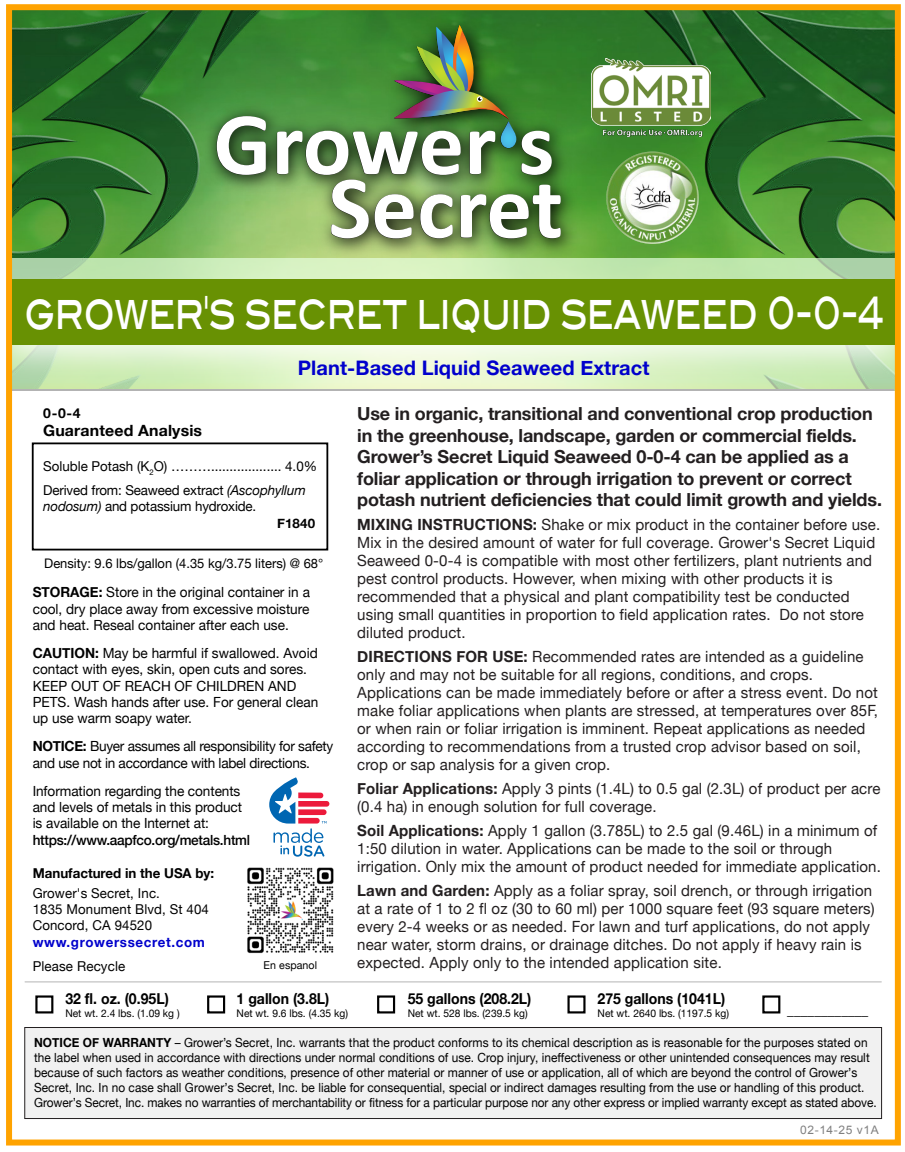
<style>
.page{position:relative;width:905px;height:1152px;background:#fff}
.page>*{position:absolute;margin:0;border:0;box-sizing:border-box;transform-origin:0 0}
.t1{font:500 47.2px "Blair ITC";letter-spacing:-.01em;color:#fff;scale:.69 1}
.t2{font:700 20px "Helvetica Neue";letter-spacing:.005em;color:#00c}
.t3{font:700 18px/21.6px "Helvetica Neue";letter-spacing:-.01em;color:#231f20}
.t4{font:700 15.8px "Helvetica Neue";color:#000;scale:.86 1}
.t5{font:700 15.6px "Helvetica Neue";letter-spacing:.01em;color:#000}
.t6{font:15.4px/18px "Helvetica Neue";letter-spacing:.01em;color:#231f20}
.t7{font:700 15px "Helvetica Neue";color:#000;scale:.93 1}
.t8{font:14px/16.4px "Helvetica Neue";color:#000;text-align:justify}
.t9{font:14px/16.4px "Helvetica Neue";letter-spacing:-.02em;color:#000}
.t10{font:500 14px "Helvetica Neue";letter-spacing:-.02em;color:#000}
.t11{font:13.6px/16.4px "Helvetica Neue";color:#000}
.t12{font:700 13.6px "Helvetica Neue";color:#000}
.t13{font:700 13.6px "Helvetica Neue";letter-spacing:.05em;color:#00c}
.t14{font:13.2px "Helvetica Neue";color:#000}
.t15{font:700 13px "Helvetica Neue";letter-spacing:.01em;color:#000}
.t16{font:12.6px/15.2px "Helvetica Neue";letter-spacing:.005em;color:#000;scale:.94 1}
.t17{font:11.8px "Arial";letter-spacing:.05em;color:#808080}
.t18{font:10.8px "Helvetica Neue";letter-spacing:.01em;color:#000}
.t19{font:10.6px "Helvetica Neue";color:#000}
.s1{font-size:44.8px}
.s2{font-weight:700}
.s3{font-style:italic}
</style>
<div class="page">
<img style="left:13px;top:11px;width:880px;height:248px">
<img style="left:198px;top:11px;width:387px;height:252px">
<svg style="left:216px;top:116px;width:50px;height:59px"></svg>
<img style="left:277px;top:25px;width:283px;height:214px">
<img style="left:13px;top:263px;width:888px;height:131px">
<div style="left:24px;top:1027px;width:857px;height:92px;background:#f1f1f1;border:1px solid #231f20"></div>
<hr style="left:25px;top:981px;width:856px;height:1px;background:#ccc">
<div style="left:6px;top:4px;width:894px;height:1142px;border:6px solid #ffa300"></div>
<img style="left:247px;top:867px;width:87px;height:87px">
<div style="left:12px;top:280px;width:882px;height:65px;background:#689103"></div>
<div style="left:32px;top:442px;width:296px;height:108px;border:2px solid #000"></div>
<svg style="left:269px;top:777px;width:60px;height:80px"></svg>
<div style="left:567px;top:995px;width:18px;height:18px;border:2px solid #000"></div>
<div style="left:762px;top:995px;width:18px;height:18px;border:2px solid #000"></div>
<div style="left:35px;top:995px;width:18px;height:18px;border:2px solid #000"></div>
<div style="left:377px;top:995px;width:18px;height:18px;border:2px solid #000"></div>
<div style="left:207px;top:995px;width:18px;height:18px;border:2px solid #000"></div>
<img style="left:606px;top:152px;width:92px;height:92px;border-radius:46px">
<img style="left:591px;top:58px;width:119px;height:79px">
<h1 class="t1" style="left:24px;top:284px;width:1246px">GROWER'S SECRET LIQUID SEAWEED <span class="s1">0-0-4</span></h1>
<p class="t2" style="left:298px;top:352px;width:353px">Plant-Based Liquid Seaweed Extract</p>
<p class="t3" style="left:357px;top:403px;width:526px">Use in organic, transitional and conventional crop production in the greenhouse, landscape, garden or commercial fields.<br>Grower’s Secret Liquid Seaweed 0-0-4 can be applied as a foliar application or through irrigation to prevent or correct potash nutrient deficiencies that could limit growth and yields.</p>
<p class="t6" style="left:357px;top:517px;width:524px"><span class="s2">MIXING INSTRUCTIONS:</span> Shake or mix product in the container before use.<br>Mix in the desired amount of water for full coverage. Grower's Secret Liquid Seaweed 0-0-4 is compatible with most other fertilizers, plant nutrients and pest control products. However, when mixing with other products it is recommended that a physical and plant compatibility test be conducted using small quantities in proportion to field application rates. Do not store diluted product.</p>
<p class="t6" style="left:357px;top:649px;width:522px"><span class="s2">DIRECTIONS FOR USE:</span> Recommended rates are intended as a guideline only and may not be suitable for all regions, conditions, and crops.<br>Applications can be made immediately before or after a stress event. Do not make foliar applications when plants are stressed, at temperatures over 85F, or when rain or foliar irrigation is imminent. Repeat applications as needed according to recommendations from a trusted crop advisor based on soil, crop or sap analysis for a given crop.</p>
<p class="t6" style="left:357px;top:781px;width:524px"><span class="s2">Foliar Applications:</span> Apply 3 pints (1.4L) to 0.5 gal (2.3L) of product per acre (0.4 ha) in enough solution for full coverage.</p>
<p class="t6" style="left:357px;top:823px;width:525px"><span class="s2">Soil Applications:</span> Apply 1 gallon (3.785L) to 2.5 gal (9.46L) in a minimum of<br>1:50 dilution in water. Applications can be made to the soil or through irrigation. Only mix the amount of product needed for immediate application.</p>
<p class="t6" style="left:357px;top:883px;width:519px"><span class="s2">Lawn and Garden:</span> Apply as a foliar spray, soil drench, or through irrigation at a rate of 1 to 2 fl oz (30 to 60 ml) per 1000 square feet (93 square meters) every 2-4 weeks or as needed. For lawn and turf applications, do not apply near water, storm drains, or drainage ditches. Do not apply if heavy rain is expected. Apply only to the intended application site.</p>
<p class="t12" style="left:43px;top:402px;width:39px">0-0-4</p>
<p class="t5" style="left:43px;top:418px;width:160px">Guaranteed Analysis</p>
<p class="t11" style="left:43px;top:455px;width:275px;line-height:24px">Soluble Potash (K<sub>2</sub>O) ………................... 4.0%<br>Derived from: Seaweed extract <span class="s3">(Ascophyllum</span></p>
<p class="t11" style="left:43px;top:499px;width:214px"><span class="s3">nodosum)</span> and potassium hydroxide.</p>
<p class="t15" style="left:277px;top:514px;width:40px">F1840</p>
<p class="t14" style="left:44px;top:554px;width:280px">Density: 9.6 lbs/gallon (4.35 kg/3.75 liters) @ 68°</p>
<p class="t8" style="left:33px;top:585px;width:279px"><span class="s2">STORAGE:</span> Store in the original container in a cool, dry place away from excessive moisture and heat. Reseal container after each use.</p>
<p class="t8" style="left:33px;top:646px;width:287px;text-align:left"><span class="s2">CAUTION:</span> May be harmful if swallowed. Avoid contact with eyes, skin, open cuts and sores.<br>KEEP OUT OF REACH OF CHILDREN AND PETS. Wash hands after use. For general clean up use warm soapy water.</p>
<p class="t9" style="left:33px;top:739px;width:302px"><span class="s2">NOTICE:</span> Buyer assumes all responsibility for safety and use not in accordance with label directions.</p>
<p class="t8" style="left:33px;top:783px;width:211px">Information regarding the contents and levels of metals in this product is available on the Internet at:</p>
<p class="t10" style="left:33px;top:828px;width:219px">https://www.aapfco.org/metals.html</p>
<p class="t12" style="left:33px;top:862px;width:183px">Manufactured in the USA by:</p>
<p class="t11" style="left:33px;top:886px;width:178px">Grower's Secret, Inc.<br>1835 Monument Blvd, St 404<br>Concord, CA 94520</p>
<p class="t13" style="left:33px;top:931px;width:174px">www.growerssecret.com</p>
<p class="t11" style="left:33px;top:959px;width:94px">Please Recycle</p>
<p class="t18" style="left:263px;top:957px;width:55px">En espanol</p>
<p class="t7" style="left:65px;top:987px;width:113px">32 fl. oz. (0.95L)</p>
<p class="t19" style="left:65px;top:1006px;width:116px">Net wt. 2.4 lbs. (1.09 kg )</p>
<p class="t7" style="left:236px;top:987px;width:101px">1 gallon (3.8L)</p>
<p class="t19" style="left:236px;top:1006px;width:113px">Net wt. 9.6 lbs. (4.35 kg)</p>
<p class="t7" style="left:407px;top:987px;width:134px">55 gallons (208.2L)</p>
<p class="t19" style="left:407px;top:1006px;width:121px">Net wt. 528 lbs. (239.5 kg)</p>
<p class="t7" style="left:597px;top:987px;width:139px">275 gallons (1041L)</p>
<p class="t19" style="left:597px;top:1006px;width:133px">Net wt. 2640 lbs. (1197.5 kg)</p>
<p class="t4" style="left:787px;top:997px;width:96px">____________</p>
<p class="t16" style="left:34px;top:1036px;width:897px"><span class="s2">NOTICE OF WARRANTY</span> – Grower’s Secret, Inc. warrants that the product conforms to its chemical description as is reasonable for the purposes stated on the label when used in accordance with directions under normal conditions of use. Crop injury, ineffectiveness or other unintended consequences may result because of such factors as weather conditions, presence of other material or manner of use or application, all of which are beyond the control of Grower’s Secret, Inc. In no case shall Grower’s Secret, Inc. be liable for consequential, special or indirect damages resulting from the use or handling of this product.<br>Grower’s Secret, Inc. makes no warranties of merchantability or fitness for a particular purpose nor any other express or implied warranty except as stated above.</p>
<p class="t17" style="left:800px;top:1122px;width:80px">02-14-25 v1A</p>
</div>
